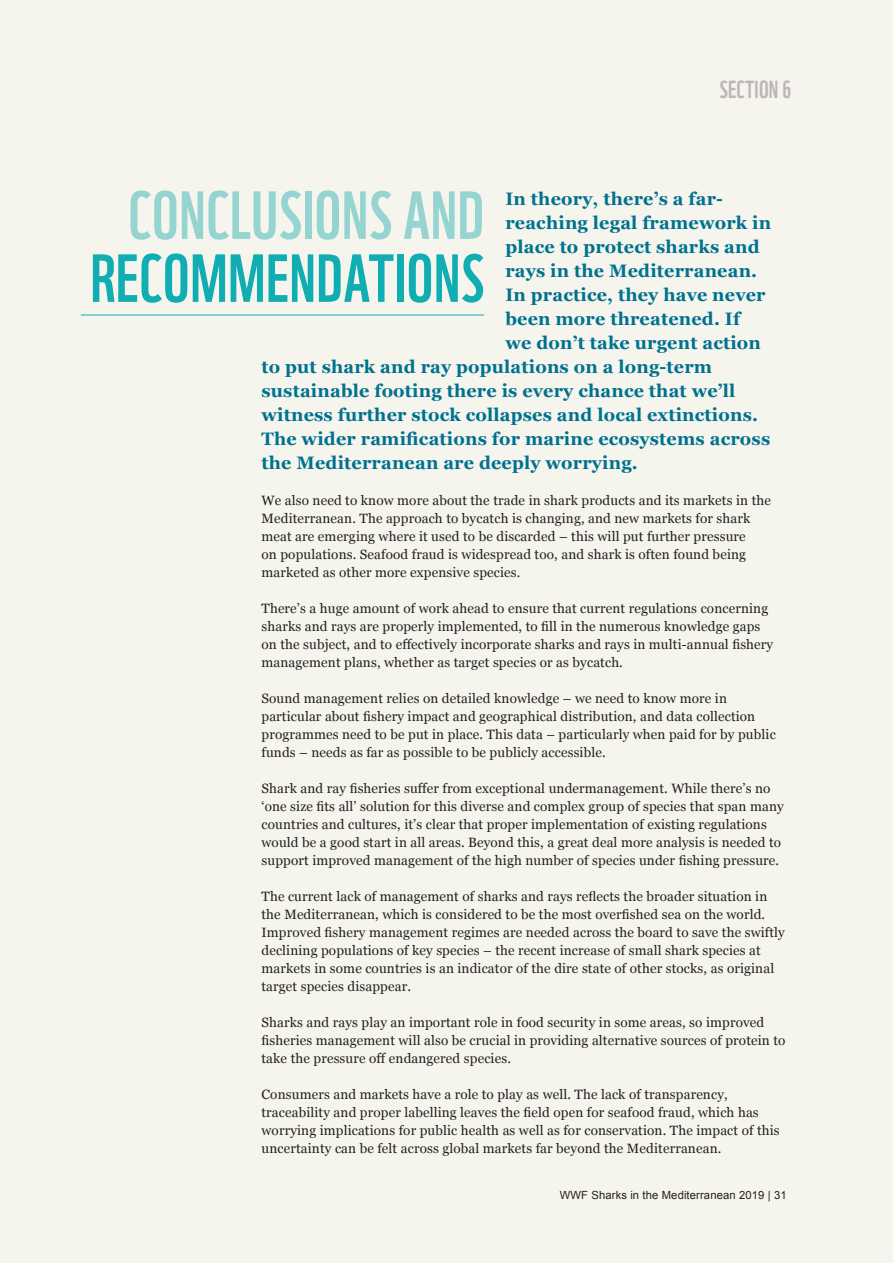
<style>
.page{position:relative;width:893px;height:1263px;background:#f5f5ee}
.page>*{position:absolute;margin:0;border:0;box-sizing:border-box;transform-origin:0 0}
.t1{font:66px/63px "WWF";letter-spacing:.01em;color:#10aeb2;text-align:center}
.t2{font:24px "WWF";letter-spacing:.01em;color:#bbb7b7}
.t3{font:700 18px "Georgia";letter-spacing:.01em;color:#00718e}
.t4{font:13.5px/18px "Georgia";letter-spacing:.01em;color:#231f20}
.t5{font:11.25px "Arial";letter-spacing:.01em;color:#231f20}
.s1{color:#96d4d1}
</style>
<div class="page">
<hr style="left:81px;top:315px;width:403px;height:1px;background:#10aeb2">
<p class="t2" style="left:719px;top:71px;width:74px">SECTION 6</p>
<p class="t1" style="left:90px;top:177px;width:395px"><span class="s1">CONCLUSIONS AND<br></span>RECOMMENDATIONS</p>
<p class="t3" style="left:505px;top:185px;width:219px">In theory, there’s a far-</p>
<p class="t3" style="left:505px;top:209px;width:267px">reaching legal framework in</p>
<p class="t3" style="left:505px;top:233px;width:256px">place to protect sharks and</p>
<p class="t3" style="left:505px;top:257px;width:253px">rays in the Mediterranean.</p>
<p class="t3" style="left:505px;top:281px;width:262px">In practice, they have never</p>
<p class="t3" style="left:505px;top:305px;width:236px">been more threatened. If</p>
<p class="t3" style="left:505px;top:329px;width:257px">we don’t take urgent action</p>
<p class="t3" style="left:261px;top:353px;width:452px">to put shark and ray populations on a long-term</p>
<p class="t3" style="left:261px;top:377px;width:475px">sustainable footing there is every chance that we’ll</p>
<p class="t3" style="left:261px;top:401px;width:498px">witness further stock collapses and local extinctions.</p>
<p class="t3" style="left:261px;top:425px;width:510px">The wider ramifications for marine ecosystems across</p>
<p class="t3" style="left:261px;top:449px;width:378px">the Mediterranean are deeply worrying.</p>
<p class="t4" style="left:261px;top:491px;width:511px">We also need to know more about the trade in shark products and its markets in the Mediterranean. The approach to bycatch is changing, and new markets for shark meat are emerging where it used to be discarded – this will put further pressure<br>on populations. Seafood fraud is widespread too, and shark is often found being marketed as other more expensive species.</p>
<p class="t4" style="left:261px;top:599px;width:513px">There’s a huge amount of work ahead to ensure that current regulations concerning sharks and rays are properly implemented, to fill in the numerous knowledge gaps on the subject, and to effectively incorporate sharks and rays in multi-annual fishery management plans, whether as target species or as bycatch.</p>
<p class="t4" style="left:261px;top:689px;width:516px">Sound management relies on detailed knowledge – we need to know more in particular about fishery impact and geographical distribution, and data collection programmes need to be put in place. This data – particularly when paid for by public funds – needs as far as possible to be publicly accessible.</p>
<p class="t4" style="left:261px;top:779px;width:524px">Shark and ray fisheries suffer from exceptional undermanagement. While there’s no ‘one size fits all’ solution for this diverse and complex group of species that span many countries and cultures, it’s clear that proper implementation of existing regulations would be a good start in all areas. Beyond this, a great deal more analysis is needed to support improved management of the high number of species under fishing pressure.</p>
<p class="t4" style="left:261px;top:887px;width:525px">The current lack of management of sharks and rays reflects the broader situation in the Mediterranean, which is considered to be the most overfished sea on the world.<br>Improved fishery management regimes are needed across the board to save the swiftly declining populations of key species – the recent increase of small shark species at markets in some countries is an indicator of the dire state of other stocks, as original target species disappear.</p>
<p class="t4" style="left:261px;top:1013px;width:525px">Sharks and rays play an important role in food security in some areas, so improved fisheries management will also be crucial in providing alternative sources of protein to take the pressure off endangered species.</p>
<p class="t4" style="left:261px;top:1085px;width:520px">Consumers and markets have a role to play as well. The lack of transparency, traceability and proper labelling leaves the field open for seafood fraud, which has worrying implications for public health as well as for conservation. The impact of this uncertainty can be felt across global markets far beyond the Mediterranean.</p>
<p class="t5" style="left:560px;top:1187px;width:228px">WWF Sharks in the Mediterranean 2019 | 31</p>
</div>
